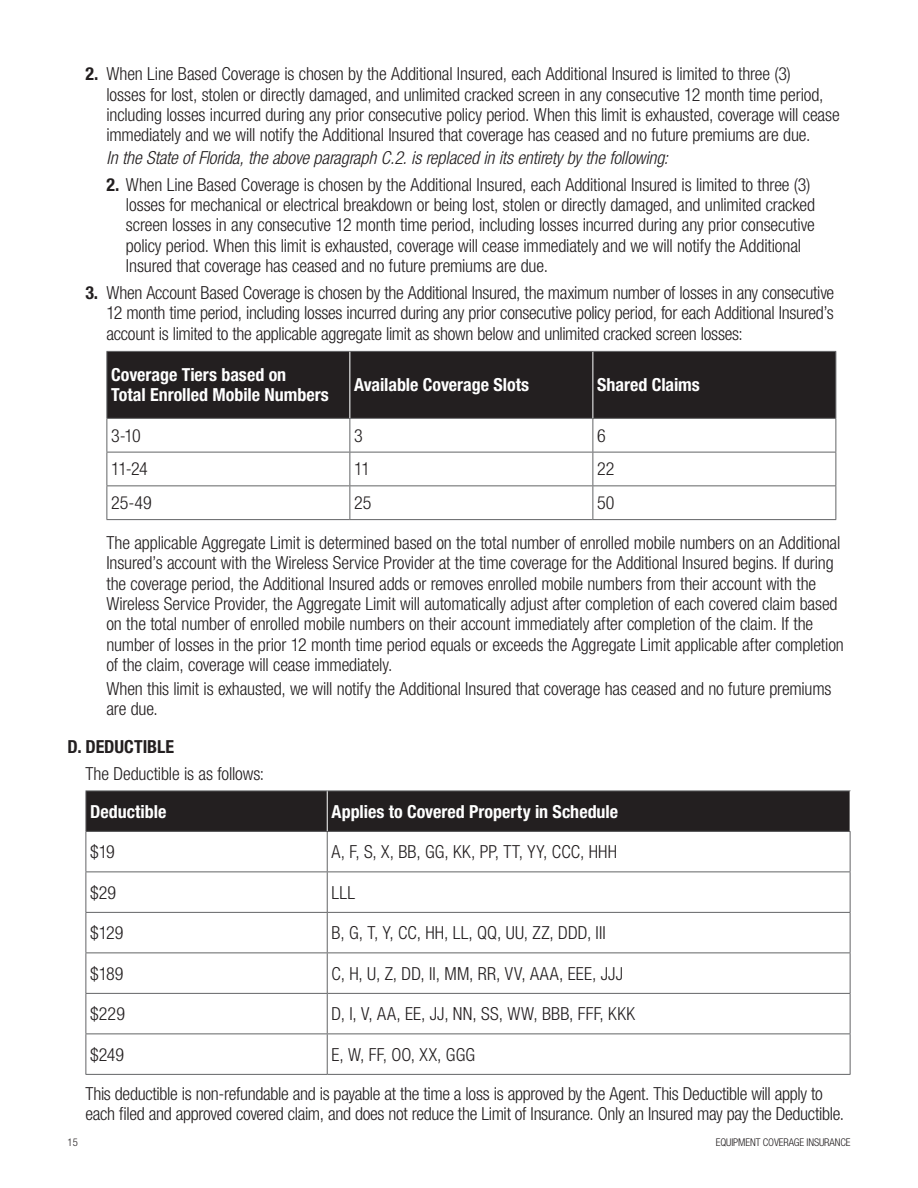
<style>
.page{position:relative;width:918px;height:1188px;background:#fff}
.page>*{position:absolute;margin:0;border:0;box-sizing:border-box;transform-origin:0 0}
.t1{font:300 condensed 18px/20.4px "Helvetica Neue LT Std";letter-spacing:-.01em;color:#231f20}
.t2{font:700 condensed 18px/20.2px "Helvetica Neue LT Std";color:#fff}
.t3{font:italic 300 condensed 18px "Helvetica Neue LT Std";letter-spacing:-.005em;color:#231f20}
.t4{font:300 condensed 18px "Helvetica Neue LT Std";letter-spacing:.015em;color:#231f20}
.t5{font:300 condensed 18px "Helvetica Neue LT Std";letter-spacing:.01em;color:#231f20}
.t6{font:700 condensed 18px "Helvetica Neue LT Std";letter-spacing:-.005em;color:#231f20}
.t7{font:300 condensed 10.65px "Helvetica Neue LT Std";letter-spacing:-.01em;color:#231f20}
.s1{font-weight:700}
</style>
<div class="page">
<div style="left:107px;top:352px;width:728px;height:66px;background:#231f20"></div>
<div style="left:350px;top:351px;width:243px;height:67px;background:#231f20"></div>
<hr style="left:106px;top:351px;width:244px;height:1px;background:#636466">
<hr style="left:106px;top:352px;width:1px;height:66px;background:#636466">
<hr style="left:350px;top:351px;width:243px;height:1px;background:#636466">
<hr style="left:593px;top:351px;width:243px;height:1px;background:#636466">
<hr style="left:835px;top:352px;width:1px;height:66px;background:#636466">
<hr style="left:106px;top:418px;width:244px;height:1px;background:#636466">
<hr style="left:106px;top:419px;width:1px;height:33px;background:#636466">
<hr style="left:350px;top:418px;width:243px;height:1px;background:#636466">
<hr style="left:349px;top:419px;width:1px;height:33px;background:#636466">
<hr style="left:593px;top:418px;width:243px;height:1px;background:#636466">
<hr style="left:592px;top:419px;width:1px;height:33px;background:#636466">
<hr style="left:835px;top:419px;width:1px;height:33px;background:#636466">
<hr style="left:106px;top:452px;width:244px;height:1px;background:#636466">
<hr style="left:106px;top:452px;width:1px;height:33px;background:#636466">
<hr style="left:350px;top:452px;width:243px;height:1px;background:#636466">
<hr style="left:349px;top:452px;width:1px;height:33px;background:#636466">
<hr style="left:593px;top:452px;width:243px;height:1px;background:#636466">
<hr style="left:592px;top:452px;width:1px;height:33px;background:#636466">
<hr style="left:835px;top:452px;width:1px;height:33px;background:#636466">
<hr style="left:106px;top:485px;width:244px;height:1px;background:#636466">
<hr style="left:106px;top:486px;width:1px;height:33px;background:#636466">
<hr style="left:350px;top:485px;width:243px;height:1px;background:#636466">
<hr style="left:349px;top:486px;width:1px;height:33px;background:#636466">
<hr style="left:593px;top:485px;width:243px;height:1px;background:#636466">
<hr style="left:592px;top:486px;width:1px;height:33px;background:#636466">
<hr style="left:835px;top:486px;width:1px;height:33px;background:#636466">
<hr style="left:106px;top:519px;width:244px;height:1px;background:#636466">
<hr style="left:350px;top:519px;width:243px;height:1px;background:#636466">
<hr style="left:593px;top:519px;width:243px;height:1px;background:#636466">
<hr style="left:349px;top:352px;width:1px;height:66px;background:#fff">
<hr style="left:592px;top:352px;width:1px;height:66px;background:#fff">
<div style="left:86px;top:791px;width:241px;height:40px;background:#231f20"></div>
<div style="left:327px;top:791px;width:523px;height:40px;background:#231f20"></div>
<hr style="left:86px;top:791px;width:241px;height:1px;background:#636466">
<hr style="left:86px;top:791px;width:1px;height:40px;background:#636466">
<hr style="left:327px;top:791px;width:523px;height:1px;background:#636466">
<hr style="left:86px;top:831px;width:241px;height:1px;background:#636466">
<hr style="left:86px;top:832px;width:1px;height:40px;background:#636466">
<hr style="left:327px;top:831px;width:523px;height:1px;background:#636466">
<hr style="left:327px;top:832px;width:1px;height:40px;background:#636466">
<hr style="left:850px;top:832px;width:1px;height:40px;background:#636466">
<hr style="left:86px;top:872px;width:241px;height:1px;background:#636466">
<hr style="left:86px;top:872px;width:1px;height:40px;background:#636466">
<hr style="left:327px;top:872px;width:523px;height:1px;background:#636466">
<hr style="left:327px;top:872px;width:1px;height:40px;background:#636466">
<hr style="left:850px;top:872px;width:1px;height:40px;background:#636466">
<hr style="left:86px;top:912px;width:241px;height:1px;background:#636466">
<hr style="left:86px;top:913px;width:1px;height:40px;background:#636466">
<hr style="left:327px;top:912px;width:523px;height:1px;background:#636466">
<hr style="left:327px;top:913px;width:1px;height:40px;background:#636466">
<hr style="left:850px;top:913px;width:1px;height:40px;background:#636466">
<hr style="left:86px;top:953px;width:241px;height:1px;background:#636466">
<hr style="left:86px;top:953px;width:1px;height:40px;background:#636466">
<hr style="left:327px;top:953px;width:523px;height:1px;background:#636466">
<hr style="left:327px;top:953px;width:1px;height:40px;background:#636466">
<hr style="left:850px;top:953px;width:1px;height:40px;background:#636466">
<hr style="left:86px;top:993px;width:241px;height:1px;background:#636466">
<hr style="left:86px;top:994px;width:1px;height:40px;background:#636466">
<hr style="left:327px;top:993px;width:523px;height:1px;background:#636466">
<hr style="left:327px;top:994px;width:1px;height:40px;background:#636466">
<hr style="left:850px;top:994px;width:1px;height:40px;background:#636466">
<hr style="left:86px;top:1034px;width:241px;height:1px;background:#636466">
<hr style="left:86px;top:1034px;width:1px;height:40px;background:#636466">
<hr style="left:327px;top:1034px;width:523px;height:1px;background:#636466">
<hr style="left:327px;top:1034px;width:1px;height:40px;background:#636466">
<hr style="left:850px;top:1034px;width:1px;height:40px;background:#636466">
<hr style="left:86px;top:1074px;width:241px;height:1px;background:#636466">
<hr style="left:327px;top:1074px;width:523px;height:1px;background:#636466">
<hr style="left:327px;top:791px;width:1px;height:40px;background:#fff">
<p class="t1" style="left:106px;top:64px;width:735px;text-indent:-21px"><span class="s1">2.</span> When Line Based Coverage is chosen by the Additional Insured, each Additional Insured is limited to three (3)<br>losses for lost, stolen or directly damaged, and unlimited cracked screen in any consecutive 12 month time period, including losses incurred during any prior consecutive policy period. When this limit is exhausted, coverage will cease immediately and we will notify the Additional Insured that coverage has ceased and no future premiums are due.</p>
<p class="t3" style="left:106px;top:147px;width:563px">In the State of Florida, the above paragraph C.2. is replaced in its entirety by the following:</p>
<p class="t1" style="left:126px;top:174px;width:691px;text-indent:-19px"><span class="s1">2.</span> When Line Based Coverage is chosen by the Additional Insured, each Additional Insured is limited to three (3) losses for mechanical or electrical breakdown or being lost, stolen or directly damaged, and unlimited cracked screen losses in any consecutive 12 month time period, including losses incurred during any prior consecutive policy period. When this limit is exhausted, coverage will cease immediately and we will notify the Additional Insured that coverage has ceased and no future premiums are due.</p>
<p class="t1" style="left:106px;top:282px;width:729px;text-align:justify;text-indent:-21px"><span class="s1">3.</span> When Account Based Coverage is chosen by the Additional Insured, the maximum number of losses in any consecutive 12 month time period, including losses incurred during any prior consecutive policy period, for each Additional Insured’s account is limited to the applicable aggregate limit as shown below and unlimited cracked screen losses:</p>
<p class="t2" style="left:111px;top:364px;width:219px">Coverage Tiers based on<br>Total Enrolled Mobile Numbers</p>
<p class="t2" style="left:354px;top:375px;width:177px">Available Coverage Slots</p>
<p class="t2" style="left:597px;top:375px;width:104px">Shared Claims</p>
<p class="t1" style="left:111px;top:425px;width:31px">3-10</p>
<p class="t1" style="left:354px;top:425px;width:10px">3</p>
<p class="t1" style="left:597px;top:425px;width:10px">6</p>
<p class="t1" style="left:111px;top:459px;width:38px">11-24</p>
<p class="t1" style="left:354px;top:459px;width:17px">11</p>
<p class="t1" style="left:597px;top:459px;width:19px">22</p>
<p class="t1" style="left:111px;top:492px;width:42px">25-49</p>
<p class="t1" style="left:354px;top:492px;width:19px">25</p>
<p class="t1" style="left:597px;top:492px;width:19px">50</p>
<p class="t1" style="left:106px;top:532px;width:739px">The applicable Aggregate Limit is determined based on the total number of enrolled mobile numbers on an Additional Insured’s account with the Wireless Service Provider at the time coverage for the Additional Insured begins. If during the coverage period, the Additional Insured adds or removes enrolled mobile numbers from their account with the Wireless Service Provider, the Aggregate Limit will automatically adjust after completion of each covered claim based on the total number of enrolled mobile numbers on their account immediately after completion of the claim. If the number of losses in the prior 12 month time period equals or exceeds the Aggregate Limit applicable after completion of the claim, coverage will cease immediately.</p>
<p class="t1" style="left:106px;top:678px;width:727px">When this limit is exhausted, we will notify the Additional Insured that coverage has ceased and no future premiums are due.</p>
<p class="t6" style="left:68px;top:736px;width:108px">D. DEDUCTIBLE</p>
<p class="t1" style="left:86px;top:763px;width:180px">The Deductible is as follows:</p>
<p class="t2" style="left:90px;top:801px;width:78px">Deductible</p>
<p class="t2" style="left:332px;top:801px;width:288px">Applies to Covered Property in Schedule</p>
<p class="t1" style="left:90px;top:841px;width:26px">$19</p>
<p class="t4" style="left:332px;top:841px;width:287px">A, F, S, X, BB, GG, KK, PP, TT, YY, CCC, HHH</p>
<p class="t1" style="left:90px;top:882px;width:28px">$29</p>
<p class="t1" style="left:332px;top:882px;width:25px">LLL</p>
<p class="t1" style="left:90px;top:922px;width:35px">$129</p>
<p class="t5" style="left:332px;top:922px;width:276px">B, G, T, Y, CC, HH, LL, QQ, UU, ZZ, DDD, III</p>
<p class="t1" style="left:90px;top:963px;width:35px">$189</p>
<p class="t5" style="left:332px;top:963px;width:293px">C, H, U, Z, DD, II, MM, RR, VV, AAA, EEE, JJJ</p>
<p class="t1" style="left:90px;top:1003px;width:36px">$229</p>
<p class="t4" style="left:332px;top:1003px;width:305px">D, I, V, AA, EE, JJ, NN, SS, WW, BBB, FFF, KKK</p>
<p class="t1" style="left:90px;top:1044px;width:35px">$249</p>
<p class="t1" style="left:85px;top:1034px;width:739px;line-height:39.6px;text-indent:246px">E, W, FF, OO, XX, GGG<br>This deductible is non-refundable and is payable at the time a loss is approved by the Agent. This Deductible will apply to</p>
<p class="t1" style="left:85px;top:1104px;width:760px">each filed and approved covered claim, and does not reduce the Limit of Insurance. Only an Insured may pay the Deductible.</p>
<p class="t7" style="left:68px;top:1136px;width:12px">15</p>
<p class="t7" style="left:716px;top:1136px;width:136px">EQUIPMENT COVERAGE INSURANCE</p>
</div>
